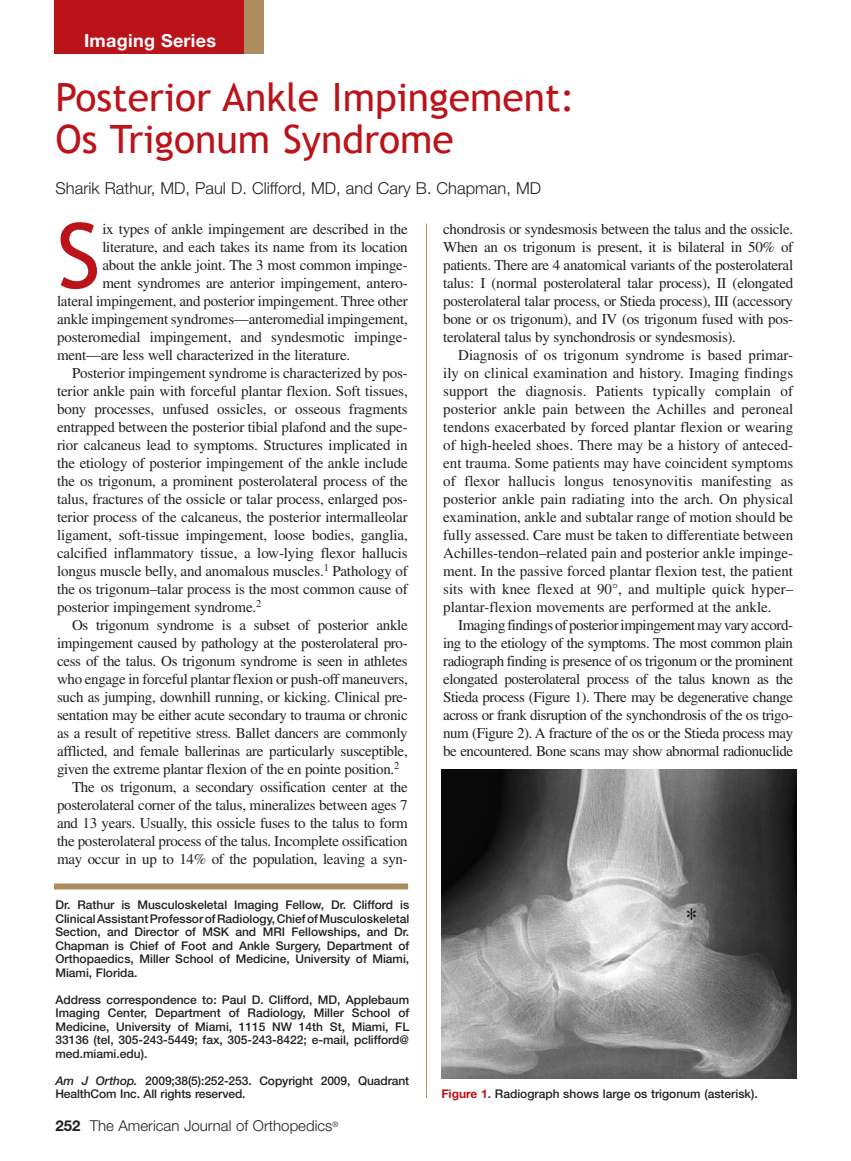
<style>
.page{position:relative;width:851px;height:1161px;background:#fff}
.page>*{position:absolute;margin:0;border:0;box-sizing:border-box;transform-origin:0 0}
.t1{font:90.45px "Trebuchet MS";color:#ba1319}
.t2{font:39px/42px "Trebuchet MS";color:#ba1319}
.t3{font:700 18px "Helvetica Neue";letter-spacing:.015em;color:#fff}
.t4{font:300 16.5px "Helvetica Neue";color:#231f20}
.t5{font:15px/18px "Times";letter-spacing:-.015em;color:#231f20;text-align:justify}
.t6{font:300 15px "Helvetica Neue";color:#231f20}
.t7{font:500 12px/13.5px "Helvetica Neue";color:#231f20;text-align:justify}
.s1{font-style:italic}
.s2{font-weight:700}
.s3{font-weight:700;color:#ba1319}
</style>
<div class="page">
<div style="left:54px;top:0;width:192px;height:54px;background:#ba1319"></div>
<div style="left:244px;top:0;width:20px;height:54px;background:#ab8d60"></div>
<div style="left:54px;top:884px;width:354px;height:6px;background:#ab8d60"></div>
<hr style="left:426px;top:224px;width:1px;height:874px;background:#ab8d60">
<img style="left:442px;top:770px;width:354px;height:308px">
<p class="t3" style="left:84px;top:29px;width:133px">Imaging Series</p>
<h2 class="t2" style="left:56px;top:77px;width:521px">Posterior Ankle Impingement:<br>Os Trigonum Syndrome</h2>
<p class="t4" style="left:56px;top:178px;width:487px">Sharik Rathur, MD, Paul D. Clifford, MD, and Cary B. Chapman, MD</p>
<h1 class="t1" style="left:57px;top:203px;width:45px">S</h1>
<p class="t5" style="left:102px;top:220px;width:307px">ix types of ankle impingement are described in the</p>
<p class="t5" style="left:102px;top:238px;width:307px">literature, and each takes its name from its location</p>
<p class="t5" style="left:102px;top:256px;width:307px">about the ankle joint. The 3 most common impinge-</p>
<p class="t5" style="left:102px;top:274px;width:307px">ment syndromes are anterior impingement, antero-</p>
<p class="t5" style="left:57px;top:292px;width:352px">lateral impingement, and posterior impingement. Three other</p>
<p class="t5" style="left:57px;top:310px;width:352px">ankle impingement syndromes—anteromedial impingement,</p>
<p class="t5" style="left:57px;top:328px;width:352px">posteromedial impingement, and syndesmotic impinge-</p>
<p class="t5" style="left:57px;top:346px;width:294px">ment—are less well characterized in the literature.</p>
<p class="t5" style="left:72px;top:364px;width:337px">Posterior impingement syndrome is characterized by pos-</p>
<p class="t5" style="left:57px;top:382px;width:352px">terior ankle pain with forceful plantar flexion. Soft tissues,</p>
<p class="t5" style="left:57px;top:400px;width:352px">bony processes, unfused ossicles, or osseous fragments</p>
<p class="t5" style="left:57px;top:418px;width:352px">entrapped between the posterior tibial plafond and the supe-</p>
<p class="t5" style="left:57px;top:436px;width:352px">rior calcaneus lead to symptoms. Structures implicated in</p>
<p class="t5" style="left:57px;top:454px;width:352px">the etiology of posterior impingement of the ankle include</p>
<p class="t5" style="left:57px;top:472px;width:352px">the os trigonum, a prominent posterolateral process of the</p>
<p class="t5" style="left:57px;top:490px;width:352px">talus, fractures of the ossicle or talar process, enlarged pos-</p>
<p class="t5" style="left:57px;top:508px;width:352px">terior process of the calcaneus, the posterior intermalleolar</p>
<p class="t5" style="left:57px;top:526px;width:352px">ligament, soft-tissue impingement, loose bodies, ganglia,</p>
<p class="t5" style="left:57px;top:544px;width:352px">calcified inflammatory tissue, a low-lying flexor hallucis</p>
<p class="t5" style="left:57px;top:562px;width:352px">longus muscle belly, and anomalous muscles.<sup>1</sup> Pathology of</p>
<p class="t5" style="left:57px;top:580px;width:352px">the os trigonum–talar process is the most common cause of</p>
<p class="t5" style="left:57px;top:598px;width:206px">posterior impingement syndrome.<sup>2</sup></p>
<p class="t5" style="left:72px;top:616px;width:337px">Os trigonum syndrome is a subset of posterior ankle</p>
<p class="t5" style="left:57px;top:634px;width:352px">impingement caused by pathology at the posterolateral pro-</p>
<p class="t5" style="left:57px;top:652px;width:352px">cess of the talus. Os trigonum syndrome is seen in athletes</p>
<p class="t5" style="left:57px;top:670px;width:352px">who engage in forceful plantar flexion or push-off maneuvers,</p>
<p class="t5" style="left:57px;top:688px;width:352px">such as jumping, downhill running, or kicking. Clinical pre-</p>
<p class="t5" style="left:57px;top:706px;width:352px">sentation may be either acute secondary to trauma or chronic</p>
<p class="t5" style="left:57px;top:724px;width:352px">as a result of repetitive stress. Ballet dancers are commonly</p>
<p class="t5" style="left:57px;top:742px;width:352px">afflicted, and female ballerinas are particularly susceptible,</p>
<p class="t5" style="left:57px;top:760px;width:344px">given the extreme plantar flexion of the en pointe position.<sup>2</sup></p>
<p class="t5" style="left:72px;top:778px;width:337px">The os trigonum, a secondary ossification center at the</p>
<p class="t5" style="left:57px;top:796px;width:352px">posterolateral corner of the talus, mineralizes between ages 7</p>
<p class="t5" style="left:57px;top:814px;width:352px">and 13 years. Usually, this ossicle fuses to the talus to form</p>
<p class="t5" style="left:57px;top:832px;width:352px">the posterolateral process of the talus. Incomplete ossification</p>
<p class="t5" style="left:57px;top:850px;width:352px">may occur in up to 14% of the population, leaving a syn-</p>
<p class="t7" style="left:55px;top:898px;width:355px">Dr. Rathur is Musculoskeletal Imaging Fellow, Dr. Clifford is Clinical Assistant Professor of Radiology, Chief of Musculoskeletal Section, and Director of MSK and MRI Fellowships, and Dr.<br>Chapman is Chief of Foot and Ankle Surgery, Department of Orthopaedics, Miller School of Medicine, University of Miami, Miami, Florida.</p>
<p class="t7" style="left:55px;top:993px;width:355px">Address correspondence to: Paul D. Clifford, MD, Applebaum Imaging Center, Department of Radiology, Miller School of Medicine, University of Miami, 1115 NW 14th St, Miami, FL 33136 (tel, 305-243-5449; fax, 305-243-8422; e-mail, pclifford@ med.miami.edu).</p>
<p class="t7" style="left:55px;top:1074px;width:355px"><span class="s1">Am J Orthop.</span> 2009;38(5):252-253. Copyright 2009, Quadrant<br>HealthCom Inc. All rights reserved.</p>
<p class="t6" style="left:56px;top:1116px;width:284px"><span class="s2">252</span> The American Journal of Orthopedics<sup>®</sup></p>
<p class="t5" style="left:443px;top:220px;width:351px">chondrosis or syndesmosis between the talus and the ossicle.<br>When an os trigonum is present, it is bilateral in 50% of patients. There are 4 anatomical variants of the posterolateral talus: I (normal posterolateral talar process), II (elongated posterolateral talar process, or Stieda process), III (accessory bone or os trigonum), and IV (os trigonum fused with pos&shy;terolateral talus by synchondrosis or syndesmosis).</p>
<p class="t5" style="left:443px;top:346px;width:351px;text-indent:15px">Diagnosis of os trigonum syndrome is based primar&shy;ily on clinical examination and history. Imaging findings support the diagnosis. Patients typically complain of posterior ankle pain between the Achilles and peroneal tendons exacerbated by forced plantar flexion or wearing of high-heeled shoes. There may be a history of anteced&shy;ent trauma. Some patients may have coincident symptoms of flexor hallucis longus tenosynovitis manifesting as posterior ankle pain radiating into the arch. On physical examination, ankle and subtalar range of motion should be fully assessed. Care must be taken to differentiate between Achilles-tendon–related pain and posterior ankle impinge&shy;ment. In the passive forced plantar flexion test, the patient sits with knee flexed at 90°, and multiple quick hyper– plantar-flexion movements are performed at the ankle.</p>
<p class="t5" style="left:443px;top:616px;width:351px;text-indent:15px">Imaging findings of posterior impingement may vary accord&shy;ing to the etiology of the symptoms. The most common plain radiograph finding is presence of os trigonum or the prominent elongated posterolateral process of the talus known as the Stieda process (Figure 1). There may be degenerative change across or frank disruption of the synchondrosis of the os trigo&shy;num (Figure 2). A fracture of the os or the Stieda process may be encountered. Bone scans may show abnormal radionuclide</p>
<p class="t7" style="left:441px;top:1087px;width:318px"><span class="s3">Figure 1</span>. Radiograph shows large os trigonum (asterisk).</p>
</div>
